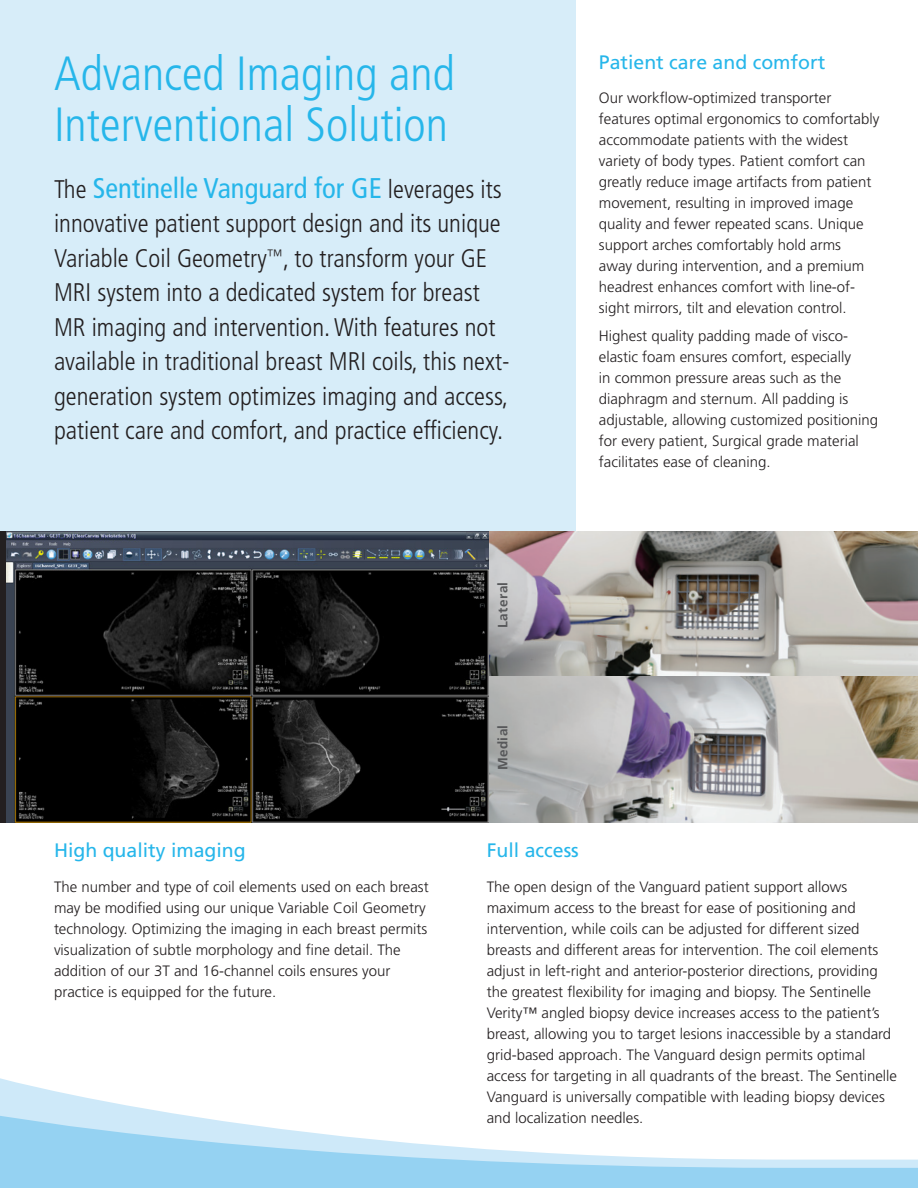
<style>
.page{position:relative;width:918px;height:1188px;background:#fff}
.page>*{position:absolute;margin:0;border:0;box-sizing:border-box;transform-origin:0 0}
.t1{font:300 condensed 48px/51px "Frutiger LT Std";color:#26b6ea}
.t2{font:condensed 28.5px "Frutiger LT Std";color:#26b6ea}
.t3{font:300 condensed 25.5px/34.5px "Frutiger LT Std";color:#231f20}
.t4{font:19.5px "Frutiger LT Std";color:#26b6ea}
.t5{font:300 15px/21px "Frutiger LT Std";color:#231f20}
.t6{font:700 13.5px "Frutiger LT Std";letter-spacing:.03em;color:#57585a}
.s1{font-weight:300;font-size:25.5px;color:#231f20}
</style>
<div class="page">
<div style="left:0;top:0;width:576px;height:540px;background:#d7edf9"></div>
<div style="left:0;top:531px;width:59px;height:292px;background:#231f20"></div>
<img style="left:6px;top:531px;width:912px;height:292px">
<svg style="left:0;top:1078px;width:170px;height:35px"></svg>
<svg style="left:0;top:1113px;width:918px;height:75px"></svg>
<p class="t1" style="left:54px;top:49px;width:402px">Advanced Imaging and<br>Interventional Solution</p>
<p class="t2" style="left:54px;top:171px;width:449px"><span class="s1">The</span> Sentinelle Vanguard for GE <span class="s1">leverages its</span></p>
<p class="t3" style="left:54px;top:207px;width:457px">innovative patient support design and its unique Variable Coil Geometry<sup>™</sup>, to transform your GE MRI system into a dedicated system for breast MR imaging and intervention. With features not available in traditional breast MRI coils, this next&shy;generation system optimizes imaging and access, patient care and comfort, and practice efficiency.</p>
<p class="t6" style="left:495px;top:628px;width:47px;rotate:-90deg">Lateral</p>
<p class="t6" style="left:495px;top:770px;width:47px;rotate:-90deg">Medial</p>
<p class="t4" style="left:599px;top:50px;width:228px">Patient care and comfort</p>
<p class="t5" style="left:599px;top:88px;width:282px">Our workflow-optimized transporter features optimal ergonomics to comfortably accommodate patients with the widest variety of body types. Patient comfort can greatly reduce image artifacts from patient movement, resulting in improved image quality and fewer repeated scans. Unique support arches comfortably hold arms<br>away during intervention, and a premium headrest enhances comfort with line-of&shy;sight mirrors, tilt and elevation control.</p>
<p class="t5" style="left:599px;top:325px;width:281px">Highest quality padding made of visco&shy;elastic foam ensures comfort, especially<br>in common pressure areas such as the diaphragm and sternum. All padding is adjustable, allowing customized positioning for every patient, Surgical grade material facilitates ease of cleaning.</p>
<p class="t4" style="left:54px;top:839px;width:193px">High quality imaging</p>
<p class="t5" style="left:54px;top:876px;width:376px">The number and type of coil elements used on each breast may be modified using our unique Variable Coil Geometry technology. Optimizing the imaging in each breast permits visualization of subtle morphology and fine detail. The addition of our 3T and 16-channel coils ensures your practice is equipped for the future.</p>
<p class="t4" style="left:487px;top:839px;width:94px">Full access</p>
<p class="t5" style="left:487px;top:876px;width:412px">The open design of the Vanguard patient support allows maximum access to the breast for ease of positioning and intervention, while coils can be adjusted for different sized breasts and different areas for intervention. The coil elements adjust in left-right and anterior-posterior directions, providing the greatest flexibility for imaging and biopsy. The Sentinelle Verity™ angled biopsy device increases access to the patient’s breast, allowing you to target lesions inaccessible by a standard grid-based approach. The Vanguard design permits optimal access for targeting in all quadrants of the breast. The Sentinelle Vanguard is universally compatible with leading biopsy devices and localization needles.</p>
</div>
